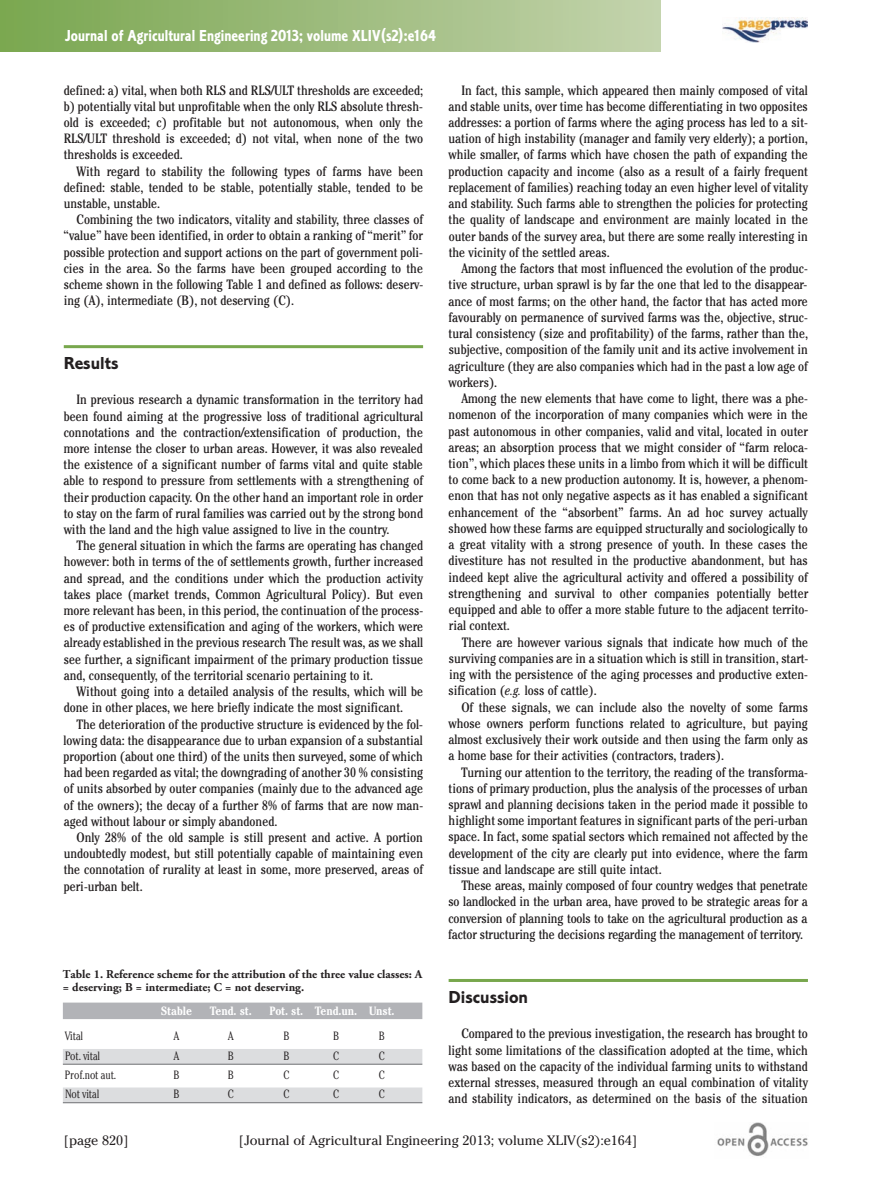
<style>
.page{position:relative;width:893px;height:1191px;background:#fff}
.page>*{position:absolute;margin:0;border:0;box-sizing:border-box;transform-origin:0 0}
.t1{font:18px "Corinthian Bold Plain";color:#231f20}
.t2{font:16.5px "Corinthian Bold Condensed Plain";color:#fff}
.t3{font:condensed 13.5px/16.2px "Cheltenham";color:#231f20;text-align:justify}
.t4{font:13.5px "Cheltenham";color:#231f20}
.t5{font:700 12px/13.5px "Adobe Garamond Pro";color:#231f20}
.t6{font:300 condensed 12px "Cheltenham";letter-spacing:-.01em;color:#231f20}
.t7{font:700 condensed 12px "Cheltenham";letter-spacing:-.01em;color:#fff}
.s1{font-style:italic}
</style>
<div class="page">
<hr style="left:64px;top:345px;width:359px;height:3px;background:#78a74d">
<hr style="left:449px;top:979px;width:359px;height:3px;background:#78a74d">
<img style="left:717px;top:1123px;width:91px;height:33px">
<img style="left:723px;top:17px;width:84px;height:26px">
<div style="left:0;top:0;width:660px;height:51px;background:linear-gradient(to right,#79a64f,#c3d2ac)"></div>
<div style="left:63px;top:1002px;width:359px;height:17px;background:#b2b3b7"></div>
<div style="left:63px;top:1049px;width:359px;height:15px;background:#dcdddf"></div>
<hr style="left:63px;top:1064px;width:359px;height:1px;background:#6c6d70">
<div style="left:63px;top:1087px;width:359px;height:15px;background:#dcdddf"></div>
<hr style="left:63px;top:1102px;width:359px;height:1px;background:#6c6d70">
<p class="t2" style="left:65px;top:30px;width:373px">Journal of Agricultural Engineering 2013; volume XLIV(s2):e164</p>
<p class="t3" style="left:64px;top:83px;width:361px">defined: a) vital, when both RLS and RLS/ULT thresholds are exceeded; b) potentially vital but unprofitable when the only RLS absolute thresh&shy;old is exceeded; c) profitable but not autonomous, when only the RLS/ULT threshold is exceeded; d) not vital, when none of the two thresholds is exceeded.</p>
<p class="t3" style="left:64px;top:164px;width:361px;text-indent:13px">With regard to stability the following types of farms have been defined: stable, tended to be stable, potentially stable, tended to be unstable, unstable.</p>
<p class="t3" style="left:64px;top:213px;width:361px;text-indent:13px">Combining the two indicators, vitality and stability, three classes of “value” have been identified, in order to obtain a ranking of “merit” for possible protection and support actions on the part of government poli&shy;cies in the area. So the farms have been grouped according to the scheme shown in the following Table 1 and defined as follows: deserv&shy;ing (A), intermediate (B), not deserving (C).</p>
<h1 class="t1" style="left:64px;top:357px;width:56px">Results</h1>
<p class="t3" style="left:64px;top:393px;width:361px;text-indent:13px">In previous research a dynamic transformation in the territory had been found aiming at the progressive loss of traditional agricultural connotations and the contraction/extensification of production, the more intense the closer to urban areas. However, it was also revealed the existence of a significant number of farms vital and quite stable able to respond to pressure from settlements with a strengthening of their production capacity. On the other hand an important role in order to stay on the farm of rural families was carried out by the strong bond with the land and the high value assigned to live in the country.</p>
<p class="t3" style="left:64px;top:539px;width:361px;text-indent:13px">The general situation in which the farms are operating has changed however: both in terms of the of settlements growth, further increased and spread, and the conditions under which the production activity takes place (market trends, Common Agricultural Policy). But even more relevant has been, in this period, the continuation of the process&shy;es of productive extensification and aging of the workers, which were already established in the previous research The result was, as we shall see further, a significant impairment of the primary production tissue and, consequently, of the territorial scenario pertaining to it.</p>
<p class="t3" style="left:64px;top:684px;width:361px;text-indent:13px">Without going into a detailed analysis of the results, which will be done in other places, we here briefly indicate the most significant.</p>
<p class="t3" style="left:64px;top:717px;width:361px;text-indent:13px">The deterioration of the productive structure is evidenced by the fol&shy;lowing data: the disappearance due to urban expansion of a substantial proportion (about one third) of the units then surveyed, some of which had been regarded as vital; the downgrading of another 30 % consisting of units absorbed by outer companies (mainly due to the advanced age of the owners); the decay of a further 8% of farms that are now man&shy;aged without labour or simply abandoned.</p>
<p class="t3" style="left:64px;top:830px;width:361px;text-indent:13px">Only 28% of the old sample is still present and active. A portion undoubtedly modest, but still potentially capable of maintaining even the connotation of rurality at least in some, more preserved, areas of peri-urban belt.</p>
<p class="t5" style="left:63px;top:968px;width:361px">Table 1. Reference scheme for the attribution of the three value classes: A = deserving; B = intermediate; C = not deserving.</p>
<p class="t7" style="left:161px;top:1006px;width:33px">Stable</p>
<p class="t7" style="left:210px;top:1006px;width:43px">Tend. st.</p>
<p class="t7" style="left:269px;top:1006px;width:127px">Pot. st. Tend.un. Unst.</p>
<p class="t6" style="left:65px;top:1032px;width:20px">Vital</p>
<p class="t6" style="left:174px;top:1032px;width:7px">A</p>
<p class="t6" style="left:228px;top:1032px;width:7px">A</p>
<p class="t6" style="left:283px;top:1032px;width:7px">B</p>
<p class="t6" style="left:333px;top:1032px;width:7px">B</p>
<p class="t6" style="left:379px;top:1032px;width:7px">B</p>
<p class="t6" style="left:65px;top:1051px;width:37px">Pot. vital</p>
<p class="t6" style="left:174px;top:1051px;width:7px">A</p>
<p class="t6" style="left:228px;top:1051px;width:7px">B</p>
<p class="t6" style="left:283px;top:1051px;width:7px">B</p>
<p class="t6" style="left:333px;top:1051px;width:7px">C</p>
<p class="t6" style="left:379px;top:1051px;width:7px">C</p>
<p class="t6" style="left:65px;top:1070px;width:53px">Prof.not aut.</p>
<p class="t6" style="left:173px;top:1070px;width:7px">B</p>
<p class="t6" style="left:228px;top:1070px;width:7px">B</p>
<p class="t6" style="left:283px;top:1070px;width:7px">C</p>
<p class="t6" style="left:333px;top:1070px;width:7px">C</p>
<p class="t6" style="left:379px;top:1070px;width:7px">C</p>
<p class="t6" style="left:65px;top:1089px;width:36px">Not vital</p>
<p class="t6" style="left:173px;top:1089px;width:7px">B</p>
<p class="t6" style="left:228px;top:1089px;width:7px">C</p>
<p class="t6" style="left:283px;top:1089px;width:7px">C</p>
<p class="t6" style="left:333px;top:1089px;width:7px">C</p>
<p class="t6" style="left:379px;top:1089px;width:7px">C</p>
<p class="t3" style="left:448px;top:83px;width:361px;text-indent:13px">In fact, this sample, which appeared then mainly composed of vital and stable units, over time has become differentiating in two opposites addresses: a portion of farms where the aging process has led to a sit&shy;uation of high instability (manager and family very elderly); a portion, while smaller, of farms which have chosen the path of expanding the production capacity and income (also as a result of a fairly frequent replacement of families) reaching today an even higher level of vitality and stability. Such farms able to strengthen the policies for protecting the quality of landscape and environment are mainly located in the outer bands of the survey area, but there are some really interesting in the vicinity of the settled areas.</p>
<p class="t3" style="left:449px;top:262px;width:361px;text-indent:13px">Among the factors that most influenced the evolution of the produc&shy;tive structure, urban sprawl is by far the one that led to the disappear&shy;ance of most farms; on the other hand, the factor that has acted more favourably on permanence of survived farms was the, objective, struc&shy;tural consistency (size and profitability) of the farms, rather than the, subjective, composition of the family unit and its active involvement in agriculture (they are also companies which had in the past a low age of workers).</p>
<p class="t3" style="left:448px;top:391px;width:361px;text-indent:13px">Among the new elements that have come to light, there was a phe&shy;nomenon of the incorporation of many companies which were in the past autonomous in other companies, valid and vital, located in outer areas; an absorption process that we might consider of “farm reloca&shy;tion”, which places these units in a limbo from which it will be difficult to come back to a new production autonomy. It is, however, a phenom&shy;enon that has not only negative aspects as it has enabled a significant enhancement of the “absorbent” farms. An ad hoc survey actually showed how these farms are equipped structurally and sociologically to a great vitality with a strong presence of youth. In these cases the divestiture has not resulted in the productive abandonment, but has indeed kept alive the agricultural activity and offered a possibility of strengthening and survival to other companies potentially better equipped and able to offer a more stable future to the adjacent territo&shy;rial context.</p>
<p class="t3" style="left:449px;top:635px;width:361px;text-indent:13px">There are however various signals that indicate how much of the surviving companies are in a situation which is still in transition, start&shy;ing with the persistence of the aging processes and productive exten&shy;sification (<span class="s1">e.g.</span> loss of cattle).</p>
<p class="t3" style="left:449px;top:700px;width:361px;text-indent:13px">Of these signals, we can include also the novelty of some farms whose owners perform functions related to agriculture, but paying almost exclusively their work outside and then using the farm only as a home base for their activities (contractors, traders).</p>
<p class="t3" style="left:449px;top:765px;width:361px;text-indent:13px">Turning our attention to the territory, the reading of the transforma&shy;tions of primary production, plus the analysis of the processes of urban sprawl and planning decisions taken in the period made it possible to highlight some important features in significant parts of the peri-urban space. In fact, some spatial sectors which remained not affected by the development of the city are clearly put into evidence, where the farm tissue and landscape are still quite intact.</p>
<p class="t3" style="left:448px;top:878px;width:361px;text-indent:13px">These areas, mainly composed of four country wedges that penetrate so landlocked in the urban area, have proved to be strategic areas for a conversion of planning tools to take on the agricultural production as a factor structuring the decisions regarding the management of territory.</p>
<h1 class="t1" style="left:449px;top:991px;width:81px">Discussion</h1>
<p class="t3" style="left:449px;top:1026px;width:361px;text-indent:13px">Compared to the previous investigation, the research has brought to light some limitations of the classification adopted at the time, which was based on the capacity of the individual farming units to withstand external stresses, measured through an equal combination of vitality and stability indicators, as determined on the basis of the situation</p>
<p class="t4" style="left:64px;top:1132px;width:66px">[page 820]</p>
<p class="t4" style="left:239px;top:1132px;width:400px">[Journal of Agricultural Engineering 2013; volume XLIV(s2):e164]</p>
</div>
